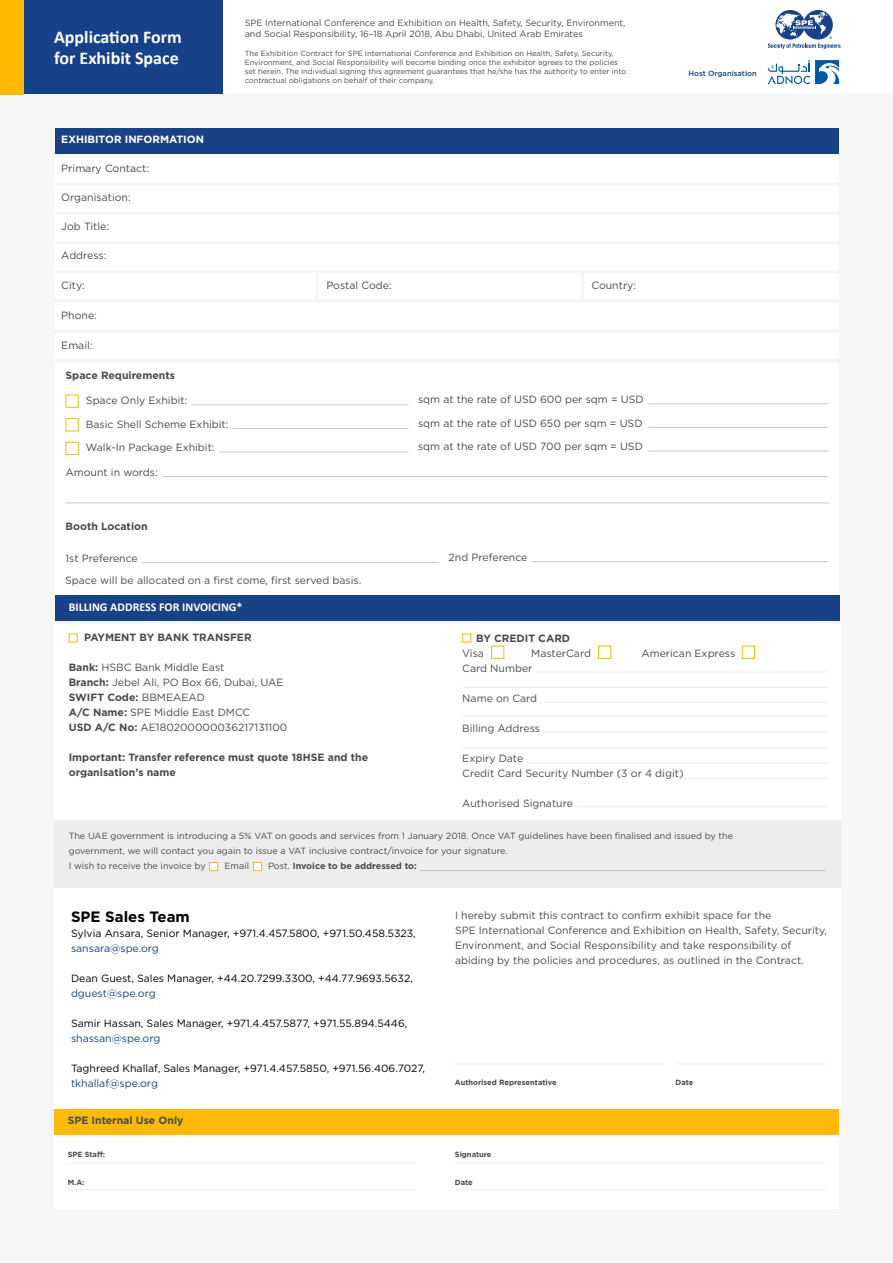
<style>
.page{position:relative;width:893px;height:1263px;background:#fff}
.page>*{position:absolute;margin:0;border:0;box-sizing:border-box;transform-origin:0 0}
.t1{font:700 18px/21px "Calibri";color:#fff}
.t2{font:700 15px "Gotham";color:#000}
.t3{font:700 12px "Calibri";color:#fff}
.t4{font:10.5px/15px "Gotham";color:#4a4a49}
.t5{font:10.5px "Gotham";color:#000}
.t6{font:700 10.5px/15px "Gotham";color:#4a4a49}
.t7{font:10.5px "Gotham";color:#154284}
.t8{font:700 10.5px "Gotham";color:#fff}
.t9{font:9px/15px "Gotham";color:#4a4a49}
.t10{font:700 9px "Gotham";color:#4a4a49}
.t11{font:7.5px/9px "Gotham";color:#4a4a49}
.t12{font:700 7.5px "Gotham";color:#4a4a49}
.t13{font:500 7.5px "Gotham";color:#154284}
.s1{font-weight:700}
.s2{font-weight:400}
</style>
<div class="page">
<div style="left:0;top:94px;width:893px;height:1169px;background:#f6f6f6"></div>
<div style="left:54px;top:624px;width:786px;height:485px;background:#fff"></div>
<div style="left:55px;top:128px;width:784px;height:26px;background:#184285"></div>
<div style="left:55px;top:157px;width:784px;height:26px;background:#fff"></div>
<div style="left:55px;top:186px;width:784px;height:26px;background:#fff"></div>
<div style="left:55px;top:215px;width:784px;height:26px;background:#fff"></div>
<div style="left:55px;top:244px;width:784px;height:26px;background:#fff"></div>
<div style="left:55px;top:273px;width:260px;height:26px;background:#fff"></div>
<div style="left:55px;top:333px;width:784px;height:26px;background:#fff"></div>
<div style="left:54px;top:1109px;width:785px;height:25px;background:#fbb908"></div>
<div style="left:54px;top:1138px;width:785px;height:71px;background:#fff"></div>
<hr style="left:68px;top:1163px;width:348px;height:1px;background:#ededed">
<hr style="left:68px;top:1189px;width:348px;height:1px;background:#ededed">
<hr style="left:455px;top:1163px;width:370px;height:1px;background:#ededed">
<hr style="left:455px;top:1189px;width:370px;height:1px;background:#ededed">
<div style="left:0;top:0;width:223px;height:94px;background:#174188"></div>
<div style="left:0;top:0;width:23px;height:94px;background:#fbba00"></div>
<div style="left:319px;top:273px;width:261px;height:26px;background:#fff"></div>
<div style="left:585px;top:273px;width:254px;height:26px;background:#fff"></div>
<div style="left:55px;top:303px;width:784px;height:26px;background:#fff"></div>
<div style="left:55px;top:363px;width:784px;height:232px;background:#fff"></div>
<div style="left:66px;top:395px;width:13px;height:13px;border:1px solid #fbba00"></div>
<div style="left:66px;top:418px;width:13px;height:13px;border:1px solid #fbba00"></div>
<div style="left:66px;top:442px;width:13px;height:13px;border:1px solid #fbba00"></div>
<hr style="left:191px;top:404px;width:218px;height:1px;background:#c6c6c6">
<hr style="left:233px;top:428px;width:176px;height:1px;background:#c6c6c6">
<hr style="left:219px;top:452px;width:190px;height:1px;background:#c6c6c6">
<hr style="left:648px;top:403px;width:181px;height:1px;background:#c6c6c6">
<hr style="left:648px;top:427px;width:181px;height:1px;background:#c6c6c6">
<hr style="left:648px;top:451px;width:181px;height:1px;background:#c6c6c6">
<hr style="left:163px;top:476px;width:666px;height:1px;background:#c6c6c6">
<hr style="left:66px;top:502px;width:763px;height:1px;background:#c6c6c6">
<hr style="left:142px;top:562px;width:297px;height:1px;background:#c6c6c6">
<hr style="left:531px;top:561px;width:298px;height:1px;background:#c6c6c6">
<div style="left:55px;top:595px;width:785px;height:26px;background:#184285"></div>
<div style="left:54px;top:821px;width:786px;height:67px;background:#ededed"></div>
<div style="left:209px;top:862px;width:9px;height:9px;background:#fff;border:1px solid #fbba00"></div>
<div style="left:253px;top:862px;width:9px;height:9px;background:#fff;border:1px solid #fbba00"></div>
<hr style="left:419px;top:870px;width:407px;height:1px;background:#c6c6c6">
<hr style="left:455px;top:1063px;width:207px;height:1px;background:#ededed">
<hr style="left:676px;top:1063px;width:152px;height:1px;background:#ededed">
<hr style="left:577px;top:806px;width:251px;height:1px;background:#ededed">
<div style="left:491px;top:646px;width:13px;height:13px;border:1px solid #fbba00"></div>
<div style="left:598px;top:646px;width:13px;height:13px;border:1px solid #fbba00"></div>
<div style="left:742px;top:646px;width:13px;height:13px;border:1px solid #fbba00"></div>
<hr style="left:532px;top:671px;width:296px;height:1px;background:#ededed">
<hr style="left:540px;top:702px;width:288px;height:1px;background:#ededed">
<hr style="left:542px;top:732px;width:286px;height:1px;background:#ededed">
<hr style="left:462px;top:747px;width:366px;height:1px;background:#ededed">
<hr style="left:462px;top:716px;width:366px;height:1px;background:#ededed">
<hr style="left:462px;top:687px;width:366px;height:1px;background:#ededed">
<hr style="left:526px;top:763px;width:302px;height:1px;background:#ededed">
<hr style="left:684px;top:778px;width:144px;height:1px;background:#ededed">
<div style="left:462px;top:634px;width:9px;height:8px;border:1px solid #fbba00"></div>
<svg style="left:768px;top:10px;width:72px;height:39px"></svg>
<svg style="left:768px;top:60px;width:72px;height:24px"></svg>
<h1 class="t1" style="left:54px;top:27px;width:129px">Application Form for Exhibit Space</h1>
<p class="t9" style="left:245px;top:18px;width:382px;line-height:10.5px">SPE International Conference and Exhibition on Health, Safety, Security, Environment, and Social Responsibility, 16–18 April 2018, Abu Dhabi, United Arab Emirates</p>
<p class="t11" style="left:245px;top:49px;width:383px">The Exhibition Contract for SPE International Conference and Exhibition on Health, Safety, Security, Environment, and Social Responsibility will become binding once the exhibitor agrees to the policies set herein. The individual signing this agreement guarantees that he/she has the authority to enter into contractual obligations on behalf of their company.</p>
<p class="t8" style="left:61px;top:132px;width:144px">EXHIBITOR INFORMATION</p>
<p class="t4" style="left:61px;top:161px;width:89px">Primary Contact:</p>
<p class="t4" style="left:61px;top:190px;width:71px">Organisation:</p>
<p class="t4" style="left:61px;top:219px;width:49px">Job Title:</p>
<p class="t4" style="left:61px;top:248px;width:47px">Address:</p>
<p class="t4" style="left:61px;top:277px;width:25px">City:</p>
<p class="t4" style="left:61px;top:307px;width:37px">Phone:</p>
<p class="t4" style="left:61px;top:337px;width:33px">Email:</p>
<p class="t6" style="left:66px;top:368px;width:111px">Space Requirements</p>
<p class="t4" style="left:86px;top:393px;width:103px">Space Only Exhibit:</p>
<p class="t4" style="left:86px;top:416px;width:144px">Basic Shell Scheme Exhibit:</p>
<p class="t4" style="left:86px;top:440px;width:130px">Walk-In Package Exhibit:</p>
<p class="t4" style="left:66px;top:464px;width:94px">Amount in words:</p>
<p class="t4" style="left:326px;top:277px;width:67px">Postal Code:</p>
<p class="t4" style="left:591px;top:277px;width:46px">Country:</p>
<p class="t4" style="left:418px;top:392px;width:227px">sqm at the rate of USD 600 per sqm = USD</p>
<p class="t4" style="left:418px;top:415px;width:226px">sqm at the rate of USD 650 per sqm = USD</p>
<p class="t4" style="left:418px;top:439px;width:226px">sqm at the rate of USD 700 per sqm = USD</p>
<p class="t6" style="left:66px;top:519px;width:84px">Booth Location</p>
<p class="t4" style="left:66px;top:550px;width:74px">1st Preference</p>
<p class="t4" style="left:449px;top:549px;width:80px">2nd Preference</p>
<p class="t4" style="left:65px;top:573px;width:298px">Space will be allocated on a first come, first served basis.</p>
<p class="t3" style="left:69px;top:600px;width:175px">BILLING ADDRESS FOR INVOICING*</p>
<p class="t13" style="left:689px;top:69px;width:70px">Host Organisation</p>
<p class="t6" style="left:84px;top:630px;width:169px">PAYMENT BY BANK TRANSFER</p>
<p class="t4" style="left:69px;top:659px;width:220px"><span class="s1">Bank:</span> HSBC Bank Middle East<br><span class="s1">Branch:</span> Jebel Ali, PO Box 66, Dubai, UAE<br><span class="s1">SWIFT Code:</span> BBMEAEAD<br><span class="s1">A/C Name:</span> SPE Middle East DMCC<br><span class="s1">USD A/C No:</span> AE180200000036217131100</p>
<p class="t6" style="left:69px;top:749px;width:301px">Important: Transfer reference must quote 18HSE and the organisation’s name</p>
<p class="t6" style="left:476px;top:630px;width:95px">BY CREDIT CARD</p>
<p class="t4" style="left:462px;top:645px;width:23px">Visa</p>
<p class="t4" style="left:531px;top:645px;width:61px">MasterCard</p>
<p class="t4" style="left:641px;top:645px;width:95px">American Express</p>
<p class="t4" style="left:462px;top:660px;width:72px">Card Number</p>
<p class="t4" style="left:462px;top:690px;width:76px">Name on Card</p>
<p class="t4" style="left:462px;top:720px;width:79px">Billing Address</p>
<p class="t4" style="left:462px;top:750px;width:223px">Expiry Date<br>Credit Card Security Number (3 or 4 digit)</p>
<p class="t4" style="left:462px;top:795px;width:112px">Authorised Signature</p>
<p class="t9" style="left:69px;top:828px;width:666px">The UAE government is introducing a 5% VAT on goods and services from 1 January 2018. Once VAT guidelines have been finalised and issued by the government, we will contact you again to issue a VAT inclusive contract/invoice for your signature.<br>I wish to receive the invoice by</p>
<p class="t9" style="left:225px;top:858px;width:26px">Email</p>
<p class="t10" style="left:268px;top:860px;width:150px"><span class="s2">Post.</span> Invoice to be addressed to:</p>
<h2 class="t2" style="left:71px;top:907px;width:120px">SPE Sales Team</h2>
<p class="t5" style="left:71px;top:927px;width:346px">Sylvia Ansara, Senior Manager, +971.4.457.5800, +971.50.458.5323,</p>
<p class="t7" style="left:71px;top:942px;width:89px">sansara@spe.org</p>
<p class="t5" style="left:71px;top:972px;width:343px">Dean Guest, Sales Manager, +44.20.7299.3300, +44.77.9693.5632,</p>
<p class="t7" style="left:71px;top:987px;width:86px">dguest@spe.org</p>
<p class="t5" style="left:71px;top:1017px;width:338px">Samir Hassan, Sales Manager, +971.4.457.5877, +971.55.894.5446,</p>
<p class="t7" style="left:71px;top:1032px;width:91px">shassan@spe.org</p>
<p class="t5" style="left:71px;top:1062px;width:356px">Taghreed Khallaf, Sales Manager, +971.4.457.5850, +971.56.406.7027,</p>
<p class="t7" style="left:71px;top:1077px;width:88px">tkhallaf@spe.org</p>
<p class="t6" style="left:68px;top:1113px;width:117px">SPE Internal Use Only</p>
<p class="t12" style="left:68px;top:1150px;width:39px">SPE Staff:</p>
<p class="t12" style="left:68px;top:1177px;width:18px">M.A:</p>
<p class="t4" style="left:455px;top:907px;width:374px">I hereby submit this contract to confirm exhibit space for the<br>SPE International Conference and Exhibition on Health, Safety, Security, Environment, and Social Responsibility and take responsibility of abiding by the policies and procedures, as outlined in the Contract.</p>
<p class="t12" style="left:455px;top:1078px;width:103px">Authorised Representative</p>
<p class="t12" style="left:676px;top:1078px;width:19px">Date</p>
<p class="t12" style="left:455px;top:1150px;width:38px">Signature</p>
<p class="t12" style="left:455px;top:1177px;width:19px">Date</p>
</div>
